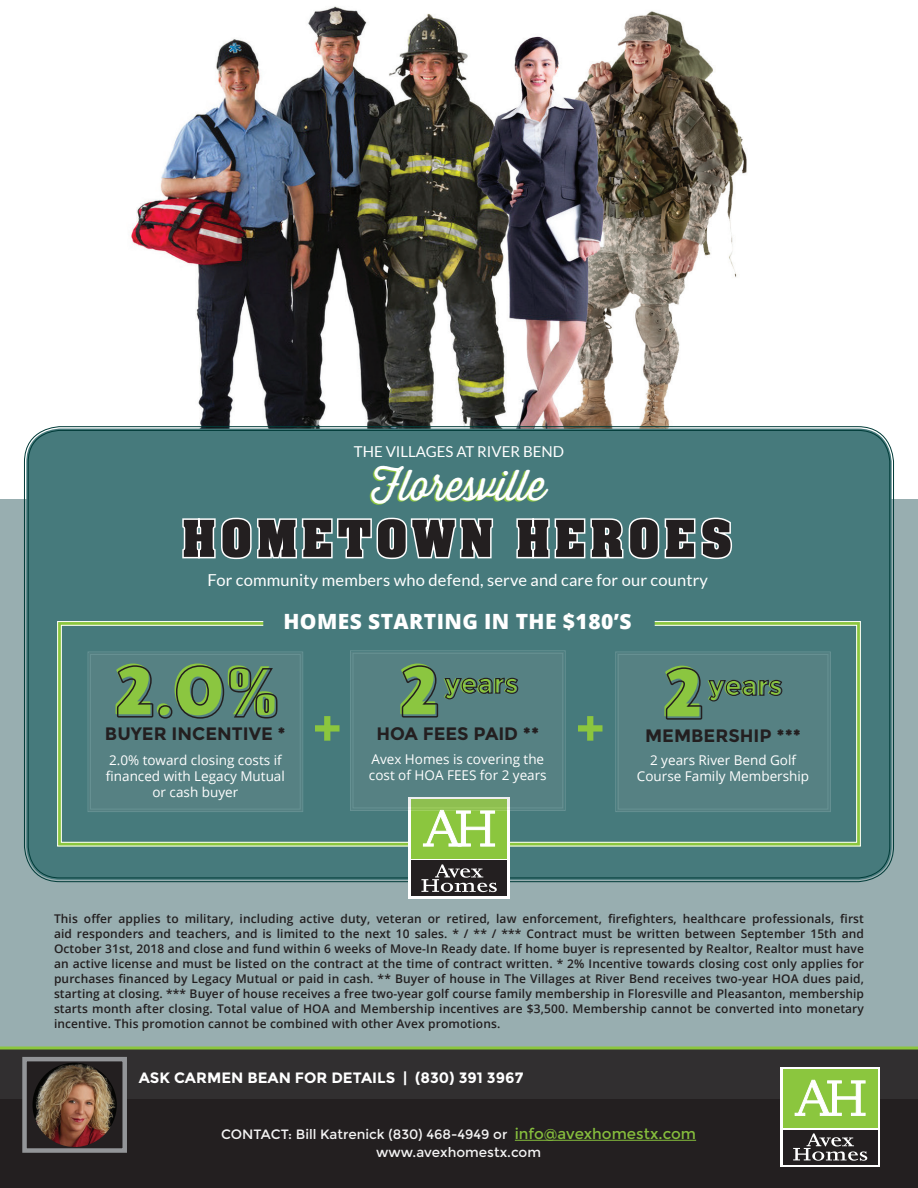
<style>
.page{position:relative;width:918px;height:1188px;background:#fff}
.page>*{position:absolute;margin:0;border:0;box-sizing:border-box;transform-origin:0 0}
.t1{font:800 72px "Fat Frank";color:#8bc640}
.t2{font:700 55.5px "Aachen Pro";letter-spacing:.075em;color:#231f20}
.t3{font:42px "Thirsty Rough Lt";color:#fff}
.t4{font:700 27px "Montserrat";color:#8bc63e}
.t5{font:800 21px "Open Sans";letter-spacing:.02em;color:#fff}
.t6{font:700 18px "Montserrat";color:#231f20}
.t7{font:16.5px "Lato";letter-spacing:.01em;color:#fff}
.t8{font:700 15px "Montserrat";color:#fff}
.t9{font:15px "Lato";color:#fff}
.t10{font:13.5px/16.2px "Open Sans";color:#fff;text-align:center}
.t11{font:13.5px/18px "Montserrat";color:#fff;text-align:center}
.t12{font:600 12px/15px "Open Sans";letter-spacing:.01em;color:#231f20;text-align:justify}
.s1{font-family:"Aachen Pro";font-weight:700}
.s2{font-size:15px;color:#8bc63e}
</style>
<div class="page">
<img style="left:24px;top:6px;width:855px;height:451px">
<div style="left:0;top:500px;width:918px;height:556px;background:#98aeb0"></div>
<div style="left:26px;top:429px;width:866px;height:451px;background:#467a7c;border-radius:34px"></div>
<svg style="left:57px;top:621px;width:804px;height:226px"></svg>
<svg style="left:0;top:1047px;width:918px;height:53px;background:#353730"></svg>
<div style="left:0;top:1100px;width:918px;height:88px;background:#231f20"></div>
<hr style="left:515px;top:1140px;width:181px;height:1px;background:#8bc63e">
<div style="left:25px;top:1059px;width:100px;height:92px;background:#231f20"></div>
<img style="left:34px;top:1064px;width:82px;height:82px">
<div style="left:30px;top:1060px;width:90px;height:90px;border:3px solid #231f20;border-radius:50%"></div>
<div style="left:22px;top:1057px;width:105px;height:96px;border:4px solid #939598"></div>
<div style="left:780px;top:1067px;width:100px;height:100px;background:#fff"></div>
<div style="left:783px;top:1069px;width:94px;height:59px;background:#8bc63e"></div>
<div style="left:783px;top:1130px;width:94px;height:35px;background:#231f20"></div>
<svg style="left:793px;top:1133px;width:74px;height:28px"></svg>
<svg style="left:795px;top:1080px;width:71px;height:36px"></svg>
<div style="left:408px;top:797px;width:102px;height:101px;background:linear-gradient(to right,#fff,#fff)"></div>
<div style="left:411px;top:799px;width:96px;height:59px;background:#8bc63e"></div>
<div style="left:411px;top:861px;width:96px;height:35px;background:#231f20"></div>
<svg style="left:421px;top:864px;width:76px;height:28px"></svg>
<svg style="left:182px;top:517px;width:312px;height:43px"></svg>
<svg style="left:516px;top:517px;width:217px;height:43px"></svg>
<svg style="left:578px;top:716px;width:25px;height:25px"></svg>
<svg style="left:315px;top:716px;width:25px;height:25px"></svg>
<svg style="left:88px;top:651px;width:215px;height:161px"></svg>
<svg style="left:615px;top:651px;width:216px;height:161px"></svg>
<svg style="left:350px;top:650px;width:216px;height:197px"></svg>
<div style="left:263px;top:599px;width:392px;height:47px;background:#467a7c;border-radius:21px"></div>
<p class="t9" style="left:354px;top:443px;width:212px">THE VILLAGES AT RIVER BEND</p>
<h3 class="t3" style="left:372px;top:455px;width:176px">Floresville</h3>
<h2 class="t2" style="left:182px;top:508px;width:552px">HOMETOWN HEROES</h2>
<h3 class="t7" style="left:207px;top:571px;width:502px">For community members who defend, serve and care for our country</h3>
<h3 class="t5" style="left:283px;top:605px;width:350px">HOMES STARTING IN THE $180’S</h3>
<h1 class="t1" style="left:114px;top:649px;width:165px">2.0<span class="s1">%</span></h1>
<p class="t10" style="left:106px;top:751px;width:181px">2.0% toward closing costs if financed with Legacy Mutual or cash buyer</p>
<h3 class="t6" style="left:105px;top:723px;width:182px">BUYER INCENTIVE *</h3>
<h1 class="t1" style="left:399px;top:649px;width:39px">2</h1>
<h3 class="t4" style="left:444px;top:667px;width:75px">years</h3>
<h3 class="t6" style="left:376px;top:723px;width:164px">HOA FEES PAID **</h3>
<p class="t10" style="left:369px;top:751px;width:179px;text-align:left">Avex Homes is covering the cost of HOA FEES for 2 years</p>
<h1 class="t1" style="left:663px;top:651px;width:39px">2</h1>
<h3 class="t4" style="left:708px;top:670px;width:75px">years</h3>
<h3 class="t6" style="left:645px;top:725px;width:158px">MEMBERSHIP ***</h3>
<p class="t10" style="left:637px;top:752px;width:174px">2 years River Bend Golf<br>Course Family Membership</p>
<p class="t12" style="left:54px;top:911px;width:812px">This offer applies to military, including active duty, veteran or retired, law enforcement, firefighters, healthcare professionals, first aid responders and teachers, and is limited to the next 10 sales. * / ** / *** Contract must be written between September 15th and October 31st, 2018 and close and fund within 6 weeks of Move-In Ready date. If home buyer is represented by Realtor, Realtor must have an active license and must be listed on the contract at the time of contract written. * 2% Incentive towards closing cost only applies for purchases financed by Legacy Mutual or paid in cash. ** Buyer of house in The Villages at River Bend receives two-year HOA dues paid, starting at closing. *** Buyer of house receives a free two-year golf course family membership in Floresville and Pleasanton, membership starts month after closing. Total value of HOA and Membership incentives are $3,500. Membership cannot be converted into monetary incentive. This promotion cannot be combined with other Avex promotions.</p>
<p class="t8" style="left:139px;top:1069px;width:386px">ASK CARMEN BEAN FOR DETAILS | (830) 391 3967</p>
<p class="t11" style="left:221px;top:1126px;width:477px">CONTACT: Bill Katrenick (830) 468-4949 or <span class="s2">info@avexhomestx.com </span>www.avexhomestx.com</p>
</div>
